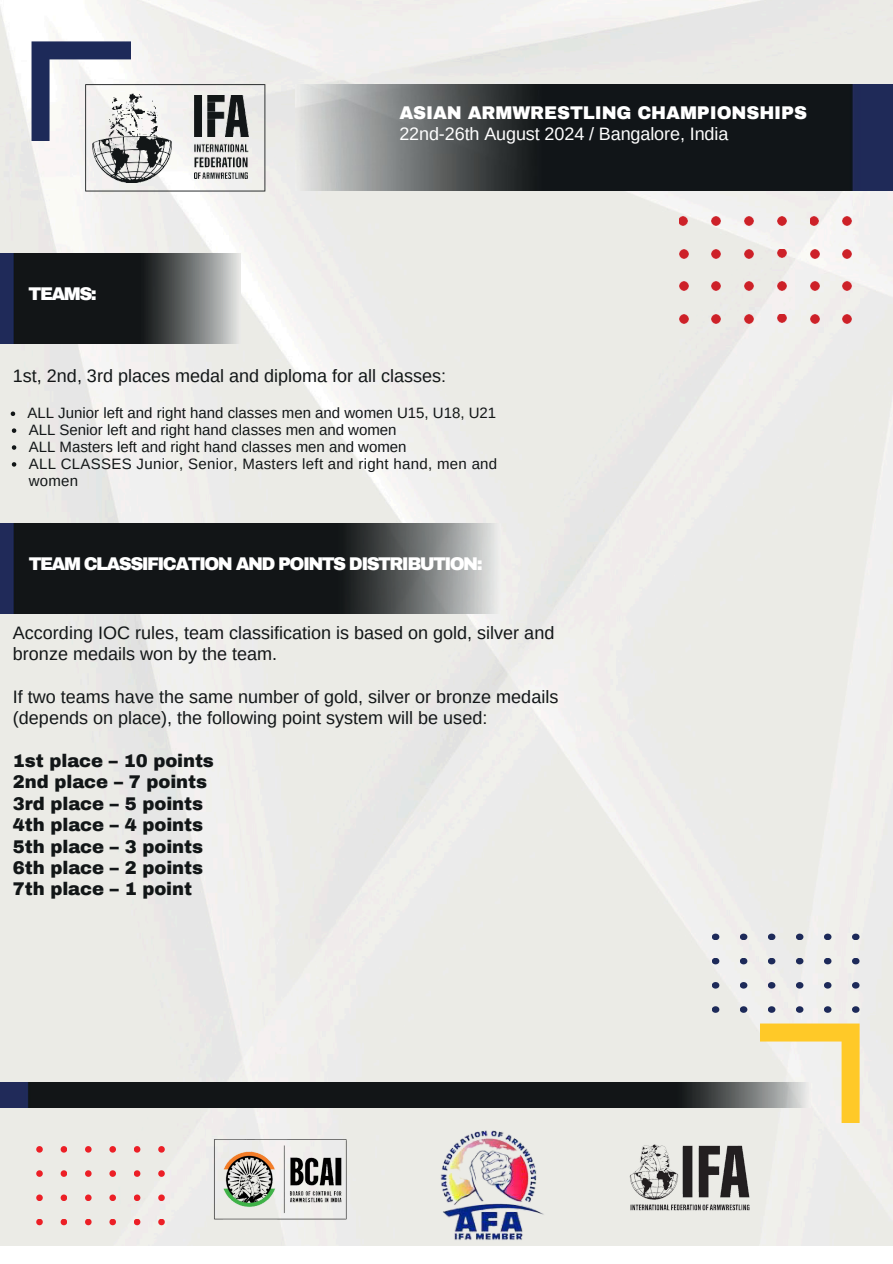
<style>
.page{position:relative;width:893px;height:1264px;background:#fff}
.page>*{position:absolute;margin:0;border:0;box-sizing:border-box;transform-origin:0 0}
.t1{font:18px/21.3px "Arimo";color:#121617}
.t2{font:900 18px/21.5px "Archivo";letter-spacing:-.005em;color:#121617}
.t3{font:18px/21.3px "Arimo";letter-spacing:-.005em;color:#fff}
.t4{font:900 18px "Archivo";letter-spacing:-.09em;color:#fff}
.t5{font:15px "Arimo";color:#121617}
.t6{font:15px/16.8px "Arimo";letter-spacing:.02em;color:#121617}
.s1{font-family:"Archivo";font-weight:900}
</style>
<div class="page">
<img style="left:0;top:0;width:892px;height:1245px">
<svg style="left:842px;top:216px;width:9px;height:9px"></svg>
<svg style="left:842px;top:249px;width:9px;height:9px"></svg>
<svg style="left:842px;top:281px;width:9px;height:9px"></svg>
<svg style="left:842px;top:314px;width:9px;height:9px"></svg>
<svg style="left:809px;top:216px;width:9px;height:9px"></svg>
<svg style="left:809px;top:249px;width:9px;height:9px"></svg>
<svg style="left:809px;top:281px;width:9px;height:9px"></svg>
<svg style="left:809px;top:314px;width:9px;height:9px"></svg>
<svg style="left:777px;top:216px;width:9px;height:9px"></svg>
<svg style="left:777px;top:249px;width:9px;height:9px"></svg>
<svg style="left:777px;top:281px;width:9px;height:9px"></svg>
<svg style="left:777px;top:314px;width:9px;height:9px"></svg>
<svg style="left:744px;top:216px;width:9px;height:9px"></svg>
<svg style="left:744px;top:249px;width:9px;height:9px"></svg>
<svg style="left:744px;top:281px;width:9px;height:9px"></svg>
<svg style="left:744px;top:314px;width:9px;height:9px"></svg>
<svg style="left:711px;top:216px;width:9px;height:9px"></svg>
<svg style="left:711px;top:249px;width:9px;height:9px"></svg>
<svg style="left:711px;top:281px;width:9px;height:9px"></svg>
<svg style="left:711px;top:314px;width:9px;height:9px"></svg>
<svg style="left:678px;top:216px;width:9px;height:9px"></svg>
<svg style="left:678px;top:249px;width:9px;height:9px"></svg>
<svg style="left:678px;top:281px;width:9px;height:9px"></svg>
<svg style="left:678px;top:314px;width:9px;height:9px"></svg>
<svg style="left:851px;top:933px;width:8px;height:7px"></svg>
<svg style="left:851px;top:957px;width:8px;height:7px"></svg>
<svg style="left:851px;top:982px;width:8px;height:6px"></svg>
<svg style="left:851px;top:1006px;width:8px;height:6px"></svg>
<svg style="left:823px;top:933px;width:8px;height:7px"></svg>
<svg style="left:823px;top:957px;width:8px;height:7px"></svg>
<svg style="left:823px;top:982px;width:8px;height:6px"></svg>
<svg style="left:823px;top:1006px;width:8px;height:6px"></svg>
<svg style="left:795px;top:933px;width:8px;height:7px"></svg>
<svg style="left:795px;top:957px;width:8px;height:7px"></svg>
<svg style="left:795px;top:982px;width:8px;height:6px"></svg>
<svg style="left:795px;top:1006px;width:8px;height:6px"></svg>
<svg style="left:767px;top:933px;width:8px;height:7px"></svg>
<svg style="left:767px;top:957px;width:8px;height:7px"></svg>
<svg style="left:767px;top:982px;width:8px;height:6px"></svg>
<svg style="left:767px;top:1006px;width:8px;height:6px"></svg>
<svg style="left:739px;top:933px;width:8px;height:7px"></svg>
<svg style="left:739px;top:957px;width:8px;height:7px"></svg>
<svg style="left:739px;top:982px;width:8px;height:6px"></svg>
<svg style="left:739px;top:1006px;width:8px;height:6px"></svg>
<svg style="left:711px;top:933px;width:8px;height:7px"></svg>
<svg style="left:711px;top:957px;width:8px;height:7px"></svg>
<svg style="left:711px;top:982px;width:8px;height:6px"></svg>
<svg style="left:711px;top:1006px;width:8px;height:6px"></svg>
<svg style="left:759px;top:1023px;width:100px;height:100px"></svg>
<img style="left:0;top:1082px;width:810px;height:25px">
<img style="left:295px;top:85px;width:597px;height:105px">
<img style="left:0;top:524px;width:102px;height:89px">
<img style="left:102px;top:524px;width:398px;height:90px">
<img style="left:0;top:253px;width:240px;height:90px">
<svg style="left:11px;top:411px;width:4px;height:5px"></svg>
<svg style="left:12px;top:428px;width:4px;height:5px"></svg>
<svg style="left:12px;top:445px;width:4px;height:5px"></svg>
<svg style="left:12px;top:462px;width:4px;height:4px"></svg>
<svg style="left:36px;top:1218px;width:7px;height:7px"></svg>
<svg style="left:36px;top:1194px;width:7px;height:7px"></svg>
<svg style="left:36px;top:1170px;width:7px;height:6px"></svg>
<svg style="left:36px;top:1145px;width:7px;height:7px"></svg>
<svg style="left:61px;top:1218px;width:6px;height:7px"></svg>
<svg style="left:61px;top:1194px;width:6px;height:7px"></svg>
<svg style="left:61px;top:1170px;width:6px;height:6px"></svg>
<svg style="left:61px;top:1145px;width:6px;height:7px"></svg>
<svg style="left:85px;top:1218px;width:7px;height:7px"></svg>
<svg style="left:85px;top:1194px;width:7px;height:7px"></svg>
<svg style="left:85px;top:1170px;width:7px;height:6px"></svg>
<svg style="left:85px;top:1145px;width:7px;height:7px"></svg>
<svg style="left:109px;top:1218px;width:7px;height:7px"></svg>
<svg style="left:109px;top:1194px;width:7px;height:7px"></svg>
<svg style="left:109px;top:1170px;width:7px;height:6px"></svg>
<svg style="left:109px;top:1145px;width:7px;height:7px"></svg>
<svg style="left:134px;top:1218px;width:6px;height:7px"></svg>
<svg style="left:134px;top:1194px;width:6px;height:7px"></svg>
<svg style="left:134px;top:1170px;width:6px;height:6px"></svg>
<svg style="left:134px;top:1145px;width:6px;height:7px"></svg>
<svg style="left:158px;top:1218px;width:7px;height:7px"></svg>
<svg style="left:158px;top:1194px;width:7px;height:7px"></svg>
<svg style="left:158px;top:1170px;width:7px;height:6px"></svg>
<svg style="left:158px;top:1145px;width:7px;height:7px"></svg>
<svg style="left:32px;top:41px;width:233px;height:150px"></svg>
<img style="left:93px;top:114px;width:78px;height:69px">
<img style="left:212px;top:1134px;width:136px;height:90px">
<img style="left:619px;top:1142px;width:136px;height:71px">
<img style="left:436px;top:1123px;width:110px;height:120px">
<p class="t4" style="left:29px;top:284px;width:70px">TEAMS:</p>
<p class="t3" style="left:399px;top:102px;width:409px"><span class="s1">ASIAN ARMWRESTLING CHAMPIONSHIPS<br></span>22nd-26th August 2024 / Bangalore, India</p>
<p class="t1" style="left:13px;top:365px;width:434px">1st, 2nd, 3rd places medal and diploma for all classes:</p>
<p class="t5" style="left:27px;top:404px;width:470px">ALL Junior left and right hand classes men and women U15, U18, U21</p>
<p class="t5" style="left:29px;top:421px;width:369px">ALL Senior left and right hand classes men and women</p>
<h1 class="t5" style="left:29px;top:438px;width:379px">ALL Masters left and right hand classes men and women</h1>
<p class="t6" style="left:29px;top:455px;width:470px">ALL CLASSES Junior, Senior, Masters left and right hand, men and women</p>
<p class="t4" style="left:29px;top:554px;width:455px">TEAM CLASSIFICATION AND POINTS DISTRIBUTION:</p>
<p class="t1" style="left:13px;top:621px;width:542px">According IOC rules, team classification is based on gold, silver and bronze medails won by the team.</p>
<h2 class="t1" style="left:13px;top:686px;width:546px">If two teams have the same number of gold, silver or bronze medails (depends on place), the following point system will be used:</h2>
<p class="t2" style="left:13px;top:750px;width:202px">1st place – 10 points<br>2nd place – 7 points<br>3rd place – 5 points<br>4th place – 4 points<br>5th place – 3 points<br>6th place – 2 points</p>
<p class="t2" style="left:13px;top:878px;width:180px">7th place – 1 point</p>
</div>
